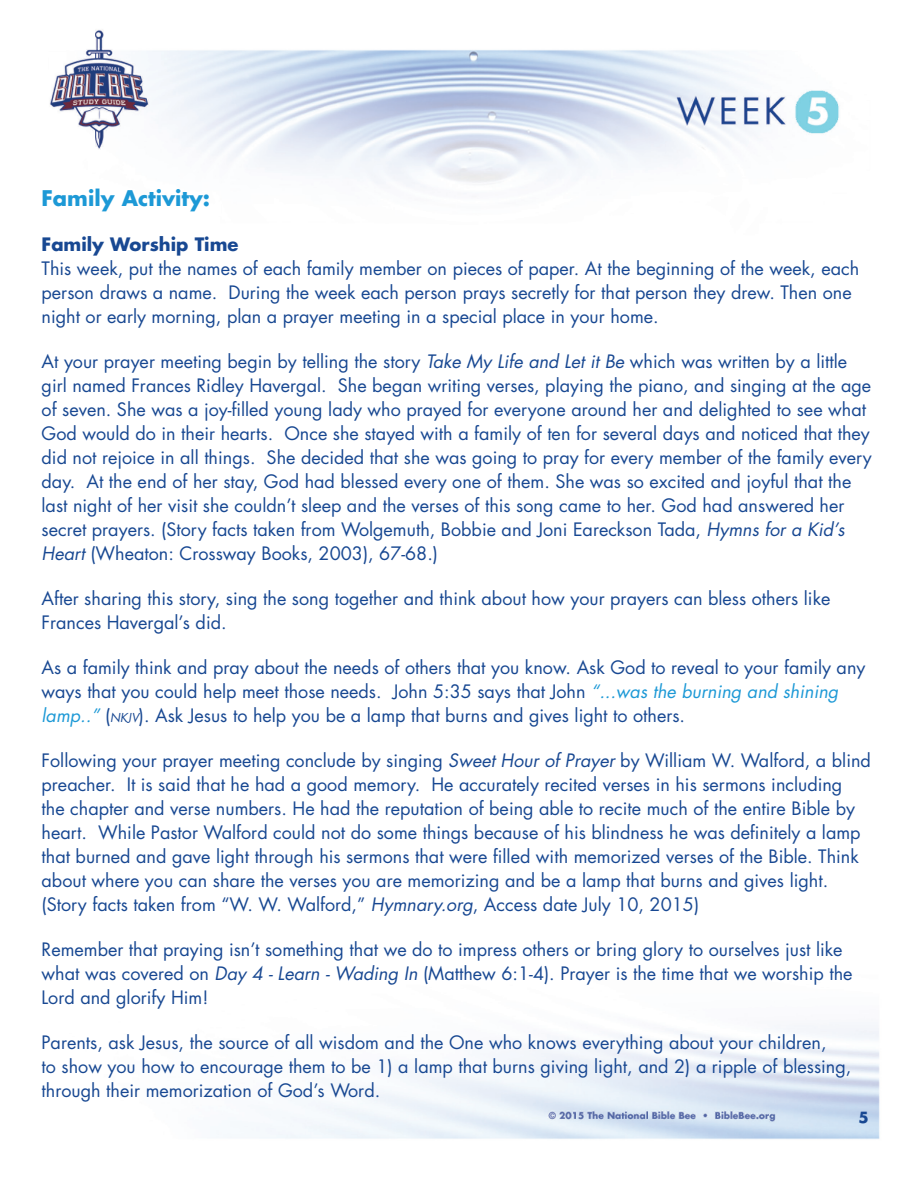
<style>
.page{position:relative;width:918px;height:1188px;background:#fff}
.page>*{position:absolute;margin:0;border:0;box-sizing:border-box;transform-origin:0 0}
.t1{font:700 21px "Futura";color:#1d99d6}
.t2{font:18px/24px "Futura";color:#184892}
.t3{font:700 18px "Futura";color:#184892}
.t4{font:700 15px "Futura";color:#184892}
.s1{font-style:italic}
.s2{font-style:italic;color:#1d99d6}
.s3{font-style:italic;font-size:12px}
</style>
<div class="page">
<img style="left:49px;top:30px;width:831px;height:1109px">
<p class="t1" style="left:42px;top:184px;width:170px">Family Activity:</p>
<p class="t3" style="left:42px;top:232px;width:198px">Family Worship Time</p>
<p class="t2" style="left:42px;top:256px;width:819px">This week, put the names of each family member on pieces of paper. At the beginning of the week, each person draws a name. During the week each person prays secretly for that person they drew. Then one night or early morning, plan a prayer meeting in a special place in your home.</p>
<p class="t2" style="left:42px;top:349px;width:832px">At your prayer meeting begin by telling the story <span class="s1">Take My Life and Let it Be</span> which was written by a little girl named Frances Ridley Havergal. She began writing verses, playing the piano, and singing at the age of seven. She was a joy-filled young lady who prayed for everyone around her and delighted to see what God would do in their hearts. Once she stayed with a family of ten for several days and noticed that they did not rejoice in all things. She decided that she was going to pray for every member of the family every day. At the end of her stay, God had blessed every one of them. She was so excited and joyful that the last night of her visit she couldn’t sleep and the verses of this song came to her. God had answered her secret prayers. (Story facts taken from Wolgemuth, Bobbie and Joni Eareckson Tada, <span class="s1">Hymns for a Kid’s Heart</span> (Wheaton: Crossway Books, 2003), 67-68.)</p>
<p class="t2" style="left:42px;top:586px;width:790px">After sharing this story, sing the song together and think about how your prayers can bless others like</p>
<p class="t2" style="left:42px;top:610px;width:187px">Frances Havergal’s did.</p>
<p class="t2" style="left:42px;top:655px;width:825px">As a family think and pray about the needs of others that you know. Ask God to reveal to your family any ways that you could help meet those needs. John 5:35 says that John <span class="s2">“...was the burning and shining lamp..”</span> (<span class="s3">NKJV</span>). Ask Jesus to help you be a lamp that burns and gives light to others.</p>
<p class="t2" style="left:42px;top:748px;width:831px">Following your prayer meeting conclude by singing <span class="s1">Sweet Hour of Prayer</span> by William W. Walford, a blind preacher. It is said that he had a good memory. He accurately recited verses in his sermons including<br>the chapter and verse numbers. He had the reputation of being able to recite much of the entire Bible by heart. While Pastor Walford could not do some things because of his blindness he was definitely a lamp that burned and gave light through his sermons that were filled with memorized verses of the Bible. Think about where you can share the verses you are memorizing and be a lamp that burns and gives light.</p>
<p class="t2" style="left:42px;top:892px;width:659px">(Story facts taken from “W. W. Walford,” <span class="s1">Hymnary.org</span>, Access date July 10, 2015)</p>
<p class="t2" style="left:42px;top:937px;width:812px">Remember that praying isn’t something that we do to impress others or bring glory to ourselves just like what was covered on <span class="s1">Day 4 - Learn - Wading In</span> (Matthew 6:1-4). Prayer is the time that we worship the<br>Lord and glorify Him!</p>
<p class="t2" style="left:42px;top:1030px;width:787px">Parents, ask Jesus, the source of all wisdom and the One who knows everything about your children,</p>
<p class="t2" style="left:42px;top:1054px;width:811px">to show you how to encourage them to be 1) a lamp that burns giving light, and 2) a ripple of blessing, through their memorization of God’s Word.</p>
<p class="t4" style="left:859px;top:1108px;width:12px">5</p>
</div>
